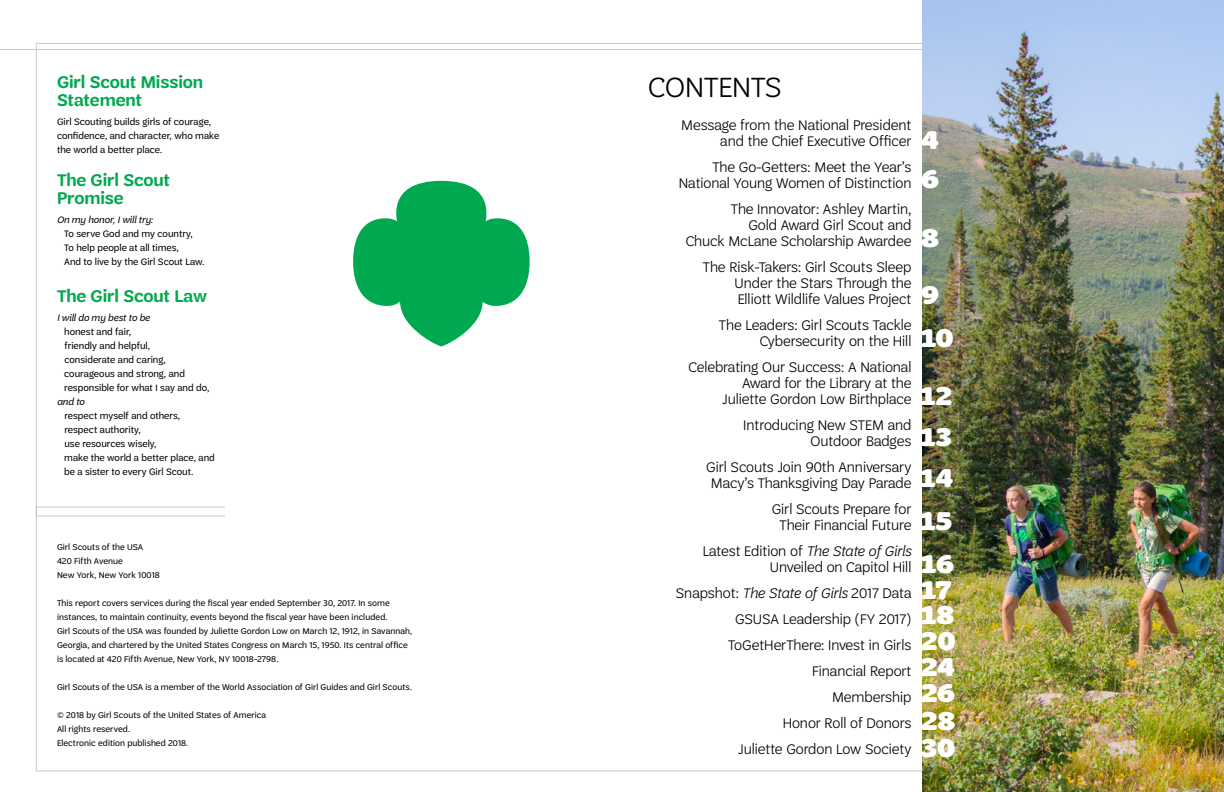
<style>
.page{position:relative;width:1224px;height:792px;background:#fff}
.page>*{position:absolute;margin:0;border:0;box-sizing:border-box;transform-origin:0 0}
.t1{font:300 30px "Trefoil Sans";color:#000}
.t2{font:900 27px/26.3px "Trefoil Slab";letter-spacing:-.005em;color:#fff}
.t3{font:600 18px/18.5px "Trefoil Sans";letter-spacing:-.005em;color:#00a94f}
.t4{font:300 15px/16px "Trefoil Sans";color:#000;text-align:right}
.t5{font:10px/14px "Trefoil Sans";color:#000}
.t6{font:italic 10px "Trefoil Sans";letter-spacing:.005em;color:#000}
.t7{font:9px/14px "Trefoil Sans";letter-spacing:.01em;color:#000}
.s1{font-style:italic}
</style>
<div class="page">
<hr style="left:0;top:49px;width:1224px;height:1px;background:#c7c8ca">
<img style="left:923px;top:0;width:301px;height:792px">
<div style="left:36px;top:507px;width:189px;height:9px;border:1px solid #c7c8ca"></div>
<svg style="left:353px;top:180px;width:177px;height:167px"></svg>
<p class="t3" style="left:57px;top:72px;width:148px">Girl Scout Mission<br>Statement</p>
<p class="t5" style="left:57px;top:115px;width:164px">Girl Scouting builds girls of courage, confidence, and character, who make the world a better place.</p>
<p class="t3" style="left:57px;top:170px;width:115px">The Girl Scout<br>Promise</p>
<p class="t6" style="left:57px;top:214px;width:98px">On my honor, I will try:</p>
<p class="t5" style="left:64px;top:227px;width:142px">To serve God and my country,<br>To help people at all times,<br>And to live by the Girl Scout Law.</p>
<p class="t3" style="left:57px;top:287px;width:152px">The Girl Scout Law</p>
<p class="t6" style="left:57px;top:312px;width:95px">I will do my best to be</p>
<p class="t5" style="left:64px;top:325px;width:147px">honest and fair,<br>friendly and helpful,<br>considerate and caring, courageous and strong, and responsible for what I say and do,</p>
<p class="t6" style="left:57px;top:396px;width:29px">and to</p>
<p class="t5" style="left:64px;top:409px;width:152px">respect myself and others, respect authority,<br>use resources wisely,<br>make the world a better place, and be a sister to every Girl Scout.</p>
<p class="t7" style="left:57px;top:540px;width:104px">Girl Scouts of the USA<br>420 Fifth Avenue<br>New York, New York 10018</p>
<p class="t7" style="left:57px;top:597px;width:357px">This report covers services during the fiscal year ended September 30, 2017. In some instances, to maintain continuity, events beyond the fiscal year have been included.<br>Girl Scouts of the USA was founded by Juliette Gordon Low on March 12, 1912, in Savannah, Georgia, and chartered by the United States Congress on March 15, 1950. Its central office is located at 420 Fifth Avenue, New York, NY 10018-2798.</p>
<p class="t7" style="left:57px;top:681px;width:356px">Girl Scouts of the USA is a member of the World Association of Girl Guides and Girl Scouts.</p>
<p class="t7" style="left:57px;top:709px;width:211px">© 2018 by Girl Scouts of the United States of America<br>All rights reserved.<br>Electronic edition published 2018.</p>
<h1 class="t1" style="left:648px;top:70px;width:135px">CONTENTS</h1>
<p class="t4" style="left:681px;top:118px;width:232px">Message from the National President and the Chief Executive Officer</p>
<p class="t4" style="left:679px;top:160px;width:234px">The Go-Getters: Meet the Year’s<br>National Young Women of Distinction</p>
<p class="t4" style="left:686px;top:202px;width:227px">The Innovator: Ashley Martin,<br>Gold Award Girl Scout and<br>Chuck McLane Scholarship Awardee</p>
<p class="t4" style="left:735px;top:260px;width:178px;text-align:justify;text-indent:-32px">The Risk-Takers: Girl Scouts Sleep Under the Stars Through the Elliott Wildlife Values Project</p>
<p class="t4" style="left:719px;top:318px;width:194px">The Leaders: Girl Scouts Tackle<br>Cybersecurity on the Hill</p>
<p class="t4" style="left:688px;top:360px;width:224px">Celebrating Our Success: A National<br>Award for the Library at the<br>Juliette Gordon Low Birthplace</p>
<p class="t4" style="left:743px;top:418px;width:170px">Introducing New STEM and<br>Outdoor Badges</p>
<p class="t4" style="left:706px;top:460px;width:207px;text-align:center">Girl Scouts Join 90th Anniversary<br>Macy’s Thanksgiving Day Parade</p>
<p class="t4" style="left:772px;top:502px;width:141px;text-align:center">Girl Scouts Prepare for<br>Their Financial Future</p>
<p class="t4" style="left:703px;top:544px;width:210px">Latest Edition of <span class="s1">The State of Girls<br></span>Unveiled on Capitol Hill</p>
<p class="t4" style="left:676px;top:581px;width:237px;line-height:26px">Snapshot: <span class="s1">The State of Girls</span> 2017 Data<br>GSUSA Leadership (FY 2017)<br>ToGetHerThere: Invest in Girls<br>Financial Report<br>Membership<br>Honor Roll of Donors<br>Juliette Gordon Low Society</p>
<h2 class="t2" style="left:921px;top:121px;width:19px;line-height:39.2px">4<br>6</h2>
<h2 class="t2" style="left:921px;top:210px;width:19px;line-height:56.9px">8<br>9</h2>
<h2 class="t2" style="left:921px;top:309px;width:35px;line-height:57.8px">10<br>12</h2>
<h2 class="t2" style="left:921px;top:416px;width:34px;line-height:41px">13<br>14</h2>
<h2 class="t2" style="left:921px;top:500px;width:35px;line-height:42.4px">15<br>16</h2>
<h2 class="t2" style="left:921px;top:577px;width:36px">17<br>18<br>20<br>24<br>26<br>28<br>30</h2>
</div>
